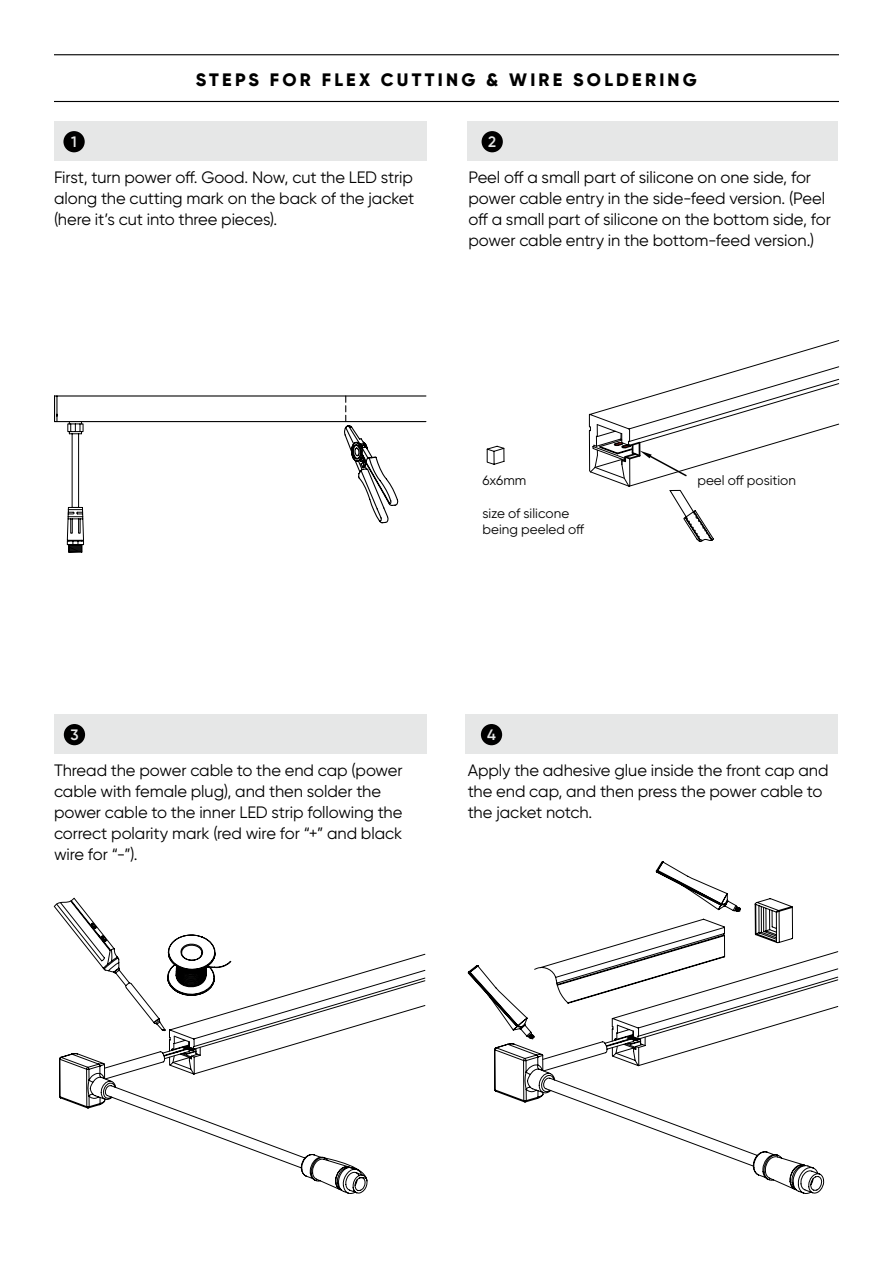
<style>
.page{position:relative;width:893px;height:1263px;background:#fff}
.page>*{position:absolute;margin:0;border:0;box-sizing:border-box;transform-origin:0 0}
.t1{font:800 18px "Gilroy";letter-spacing:.18em;color:#000}
.main{font:16.5px/21px "Gilroy";letter-spacing:-.005em;color:#000}
.t2{font:600 15.15px "Gilroy";color:#e6e7e7}
.main-2{font:13.5px/16.2px "Gilroy";letter-spacing:.005em;color:#000}
</style>
<div class="page">
<hr style="left:54px;top:101px;width:785px;height:1px;background:#000">
<hr style="left:54px;top:54px;width:785px;height:1px;background:#000">
<div style="left:54px;top:121px;width:372px;height:40px;background:#e6e7e7"></div>
<div style="left:54px;top:714px;width:372px;height:40px;background:#e6e7e7"></div>
<div style="left:468px;top:121px;width:370px;height:40px;background:#e6e7e7"></div>
<div style="left:466px;top:714px;width:372px;height:40px;background:#e6e7e7"></div>
<div style="left:482px;top:131px;width:21px;height:21px;background:#000;border-radius:50%"></div>
<div style="left:63px;top:131px;width:22px;height:21px;background:#000;border-radius:50%"></div>
<div style="left:64px;top:724px;width:21px;height:21px;background:#000;border-radius:50%"></div>
<div style="left:481px;top:724px;width:21px;height:21px;background:#000;border-radius:50%"></div>
<svg style="left:54px;top:396px;width:4px;height:26px"></svg>
<hr style="left:55px;top:421px;width:371px;height:1px;background:#000">
<hr style="left:55px;top:395px;width:371px;height:1px;background:#000">
<svg style="left:67px;top:422px;width:17px;height:131px"></svg>
<svg style="left:343px;top:396px;width:56px;height:128px"></svg>
<svg style="left:589px;top:340px;width:250px;height:202px"></svg>
<svg style="left:486px;top:446px;width:19px;height:19px"></svg>
<svg style="left:59px;top:1079px;width:309px;height:115px"></svg>
<svg style="left:59px;top:953px;width:366px;height:126px"></svg>
<svg style="left:54px;top:898px;width:177px;height:100px"></svg>
<svg style="left:468px;top:965px;width:60px;height:53px"></svg>
<svg style="left:656px;top:861px;width:72px;height:37px"></svg>
<svg style="left:494px;top:1018px;width:330px;height:176px"></svg>
<svg style="left:534px;top:898px;width:304px;height:173px"></svg>
<p class="t1" style="left:196px;top:68px;width:503px">STEPS FOR FLEX CUTTING &amp; WIRE SOLDERING</p>
<p class="t2" style="left:71px;top:132px;width:7px">1</p>
<p class="t2" style="left:488px;top:132px;width:9px">2</p>
<p class="main" style="left:54px;top:166px;width:362px;text-align:justify">First, turn power off. Good. Now, cut the LED strip along the cutting mark on the back of the jacket (here it’s cut into three pieces).</p>
<p class="main" style="left:468px;top:166px;width:364px">Peel off a small part of silicone on one side, for power cable entry in the side-feed version. (Peel off a small part of silicone on the bottom side, for power cable entry in the bottom-feed version.)</p>
<p class="main-2" style="left:482px;top:472px;width:45px">6x6mm</p>
<p class="main-2" style="left:697px;top:472px;width:100px">peel off position</p>
<p class="main-2" style="left:482px;top:505px;width:103px">size of silicone being peeled off</p>
<p class="t2" style="left:70px;top:725px;width:10px">3</p>
<p class="main" style="left:54px;top:759px;width:350px">Thread the power cable to the end cap (power cable with female plug), and then solder the power cable to the inner LED strip following the correct polarity mark (red wire for “+” and black wire for “-”).</p>
<p class="t2" style="left:487px;top:725px;width:10px">4</p>
<p class="main" style="left:468px;top:759px;width:362px">Apply the adhesive glue inside the front cap and the end cap, and then press the power cable to the jacket notch.</p>
</div>
